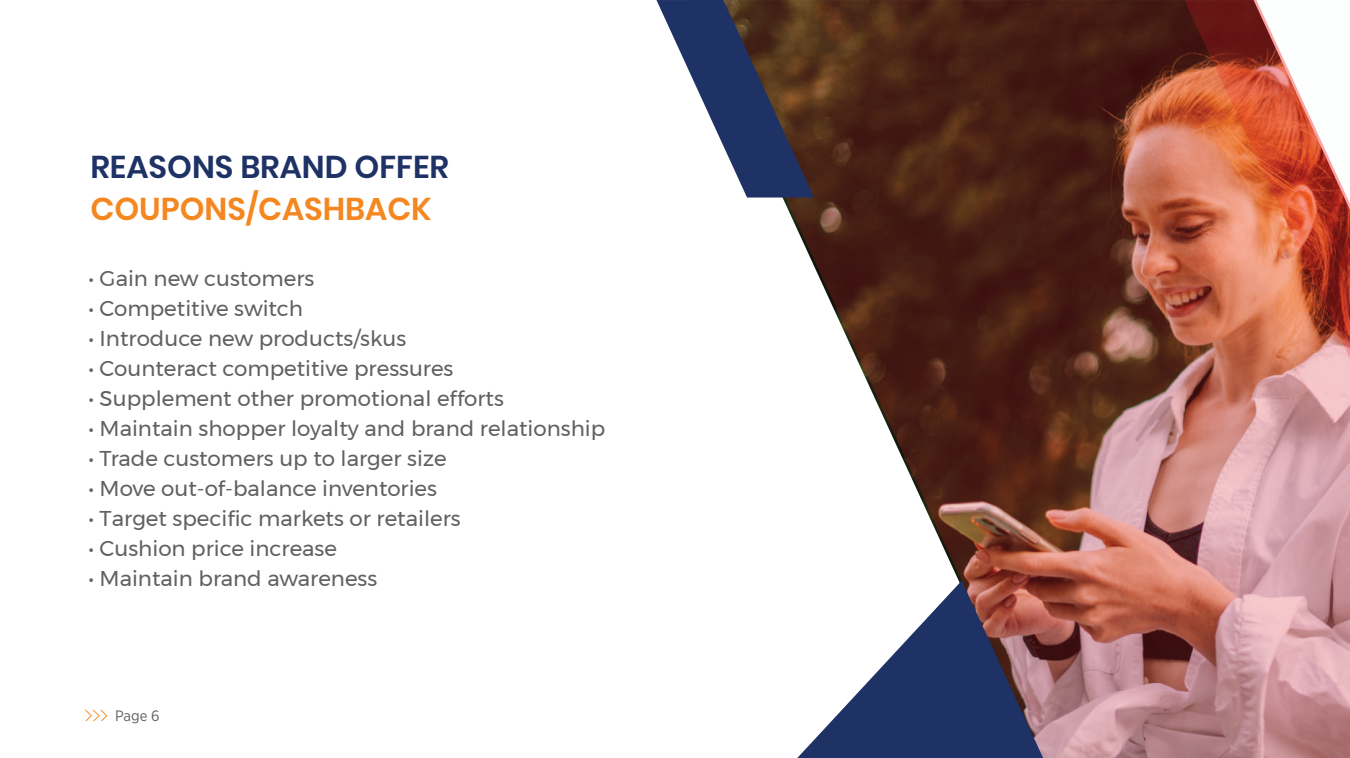
<style>
.page{position:relative;width:1350px;height:758px;background:#fff}
.page>*{position:absolute;margin:0;border:0;box-sizing:border-box;transform-origin:0 0}
.t1{font:600 31.5px "Poppins";color:#1e3266}
.t2{font:600 31.5px "Poppins";color:#f58721}
.t3{font:21.45px "Montserrat";color:#606160}
.t4{font:15px "Gotham Narrow";color:#606160}
</style>
<div class="page">
<svg style="left:747px;top:0;width:603px;height:758px"></svg>
<svg style="left:797px;top:580px;width:246px;height:178px"></svg>
<img style="left:1142px;top:0;width:208px;height:552px">
<svg style="left:656px;top:0;width:158px;height:197px"></svg>
<svg style="left:1256px;top:0;width:94px;height:203px"></svg>
<svg style="left:85px;top:709px;width:22px;height:12px"></svg>
<h1 class="t1" style="left:91px;top:149px;width:360px">REASONS BRAND OFFER</h1>
<h1 class="t2" style="left:91px;top:191px;width:343px">COUPONS/CASHBACK</h1>
<p class="t3" style="left:88px;top:261px;width:228px">• Gain new customers</p>
<p class="t3" style="left:88px;top:291px;width:216px">• Competitive switch</p>
<p class="t3" style="left:88px;top:321px;width:319px">• Introduce new products/skus</p>
<p class="t3" style="left:88px;top:351px;width:367px">• Counteract competitive pressures</p>
<p class="t3" style="left:88px;top:381px;width:417px">• Supplement other promotional efforts</p>
<p class="t3" style="left:88px;top:411px;width:518px">• Maintain shopper loyalty and brand relationship</p>
<p class="t3" style="left:88px;top:441px;width:360px">• Trade customers up to larger size</p>
<p class="t3" style="left:88px;top:471px;width:350px">• Move out-of-balance inventories</p>
<p class="t3" style="left:88px;top:501px;width:374px">• Target specific markets or retailers</p>
<p class="t3" style="left:88px;top:531px;width:250px">• Cushion price increase</p>
<p class="t3" style="left:88px;top:561px;width:290px">• Maintain brand awareness</p>
<p class="t4" style="left:115px;top:706px;width:46px">Page 6</p>
</div>
